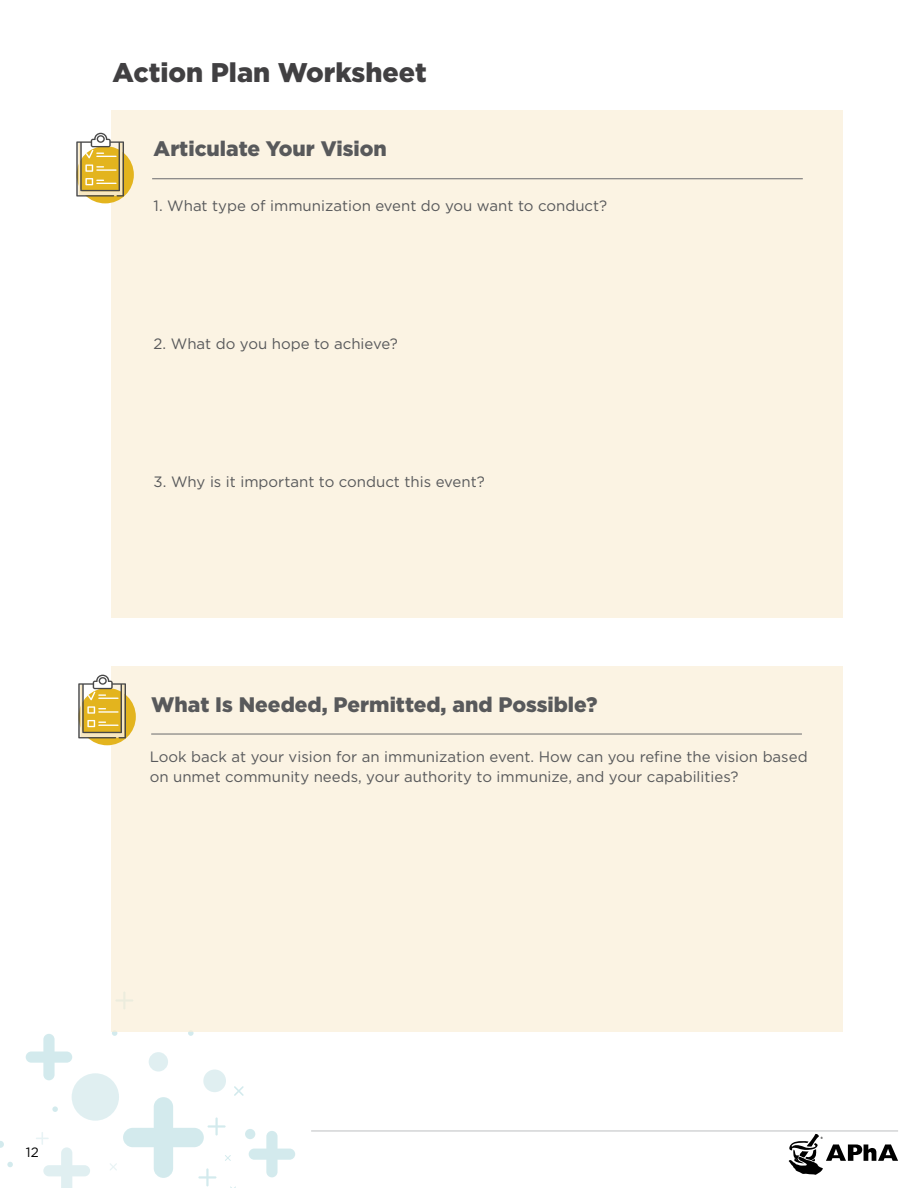
<style>
.page{position:relative;width:918px;height:1188px;background:#fff}
.page>*{position:absolute;margin:0;border:0;box-sizing:border-box;transform-origin:0 0}
.t1{font:900 27px "Gotham";color:#414042}
.t2{font:900 21px "Gotham";color:#58595b}
.t3{font:15px/19.5px "Gotham";color:#58595b}
.t4{font:13.5px "Gotham";color:#000}
</style>
<div class="page">
<div style="left:72px;top:1073px;width:47px;height:48px;background:#e0eff1;border-radius:50%"></div>
<svg style="left:26px;top:1034px;width:46px;height:46px"></svg>
<div style="left:149px;top:1052px;width:19px;height:20px;background:#e0eff1;border-radius:50%"></div>
<div style="left:203px;top:1070px;width:23px;height:22px;background:#e0eff1;border-radius:50%"></div>
<svg style="left:188px;top:1032px;width:6px;height:4px"></svg>
<svg style="left:112px;top:1032px;width:5px;height:4px"></svg>
<svg style="left:7px;top:1162px;width:6px;height:5px"></svg>
<svg style="left:0;top:1141px;width:4px;height:7px"></svg>
<svg style="left:123px;top:1086px;width:172px;height:102px"></svg>
<svg style="left:110px;top:1163px;width:7px;height:7px"></svg>
<svg style="left:36px;top:1132px;width:54px;height:56px"></svg>
<svg style="left:52px;top:1106px;width:6px;height:6px"></svg>
<hr style="left:311px;top:1131px;width:587px;height:1px;background:#bec0c2">
<svg style="left:789px;top:1134px;width:109px;height:41px"></svg>
<div style="left:111px;top:110px;width:732px;height:508px;background:#fbf3e3"></div>
<hr style="left:152px;top:179px;width:651px;height:1px;background:#696a6d">
<div style="left:77px;top:146px;width:57px;height:57px;background:#e3b41e;border-radius:50%"></div>
<svg style="left:76px;top:133px;width:48px;height:64px"></svg>
<div style="left:111px;top:666px;width:732px;height:366px;background:#fbf3e3"></div>
<hr style="left:151px;top:734px;width:651px;height:1px;background:#696a6d">
<div style="left:79px;top:688px;width:57px;height:57px;background:#e3b41e;border-radius:50%"></div>
<svg style="left:78px;top:675px;width:48px;height:63px"></svg>
<h1 class="t1" style="left:112px;top:57px;width:316px">Action Plan Worksheet</h1>
<h2 class="t2" style="left:154px;top:136px;width:235px">Articulate Your Vision</h2>
<p class="t3" style="left:154px;top:195px;width:455px">1. What type of immunization event do you want to conduct?</p>
<p class="t3" style="left:154px;top:333px;width:246px">2. What do you hope to achieve?</p>
<p class="t3" style="left:154px;top:471px;width:333px">3. Why is it important to conduct this event?</p>
<h2 class="t2" style="left:151px;top:692px;width:448px">What Is Needed, Permitted, and Possible?</h2>
<p class="t3" style="left:150px;top:747px;width:659px">Look back at your vision for an immunization event. How can you refine the vision based on unmet community needs, your authority to immunize, and your capabilities?</p>
<p class="t4" style="left:26px;top:1145px;width:14px">12</p>
</div>
